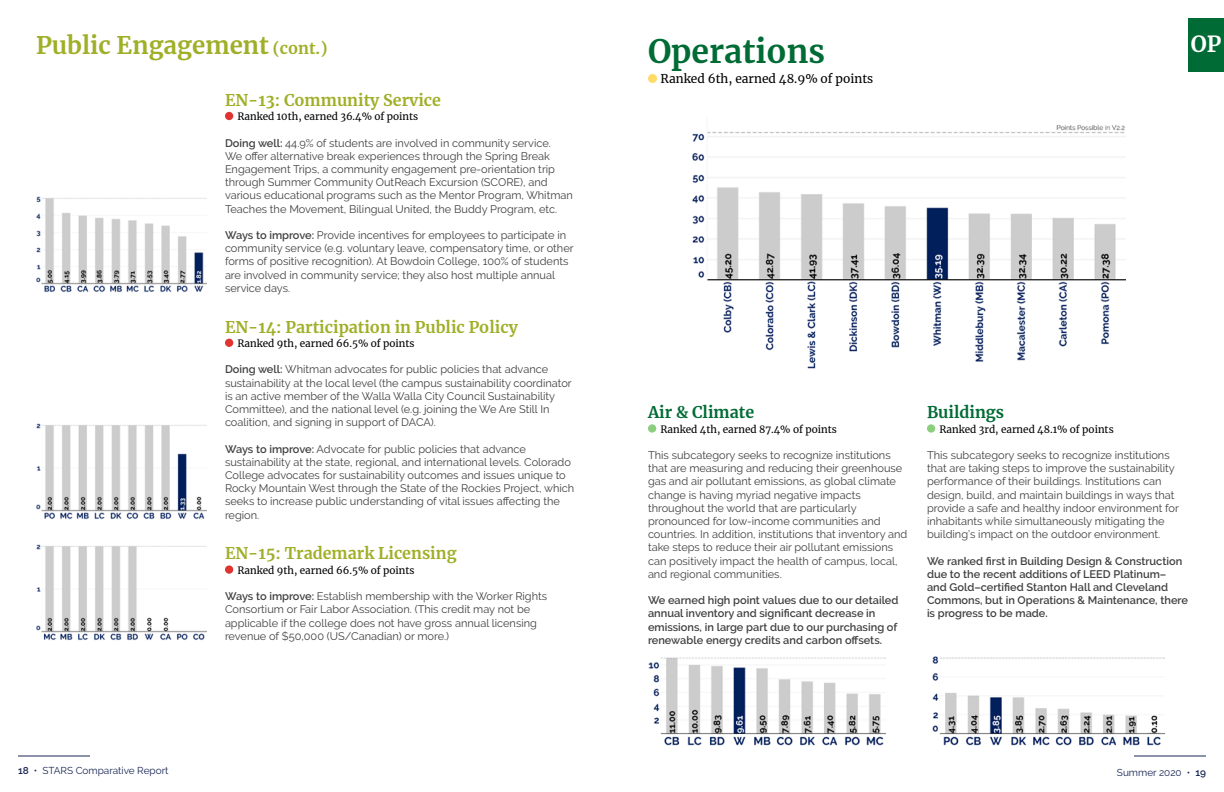
<style>
.page{position:relative;width:1224px;height:792px;background:#fff}
.page>*{position:absolute;margin:0;border:0;box-sizing:border-box;transform-origin:0 0}
.t1{font:700 32px "Merriweather";color:#006b35}
.t2{font:700 24px "Merriweather";color:#a0af28}
.t3{font:700 22px "Merriweather";color:#fff}
.t4{font:700 16px "Merriweather";color:#a0af28}
.t5{font:700 16px "Merriweather";color:#006b35}
.t6{font:12px "Merriweather";color:#000}
.t7{font:11px/13.2px "Raleway";color:#414042}
.t8{font:600 11px/13.2px "Raleway";color:#414042}
.t9{font:10px "Merriweather";color:#000}
.t10{font:10px "Raleway";color:#192755}
.s1{font-size:16px}
.s2{font-weight:600}
</style>
<div class="page">
<div style="left:225px;top:112px;width:8px;height:8px;background:#e03430;border-radius:50%"></div>
<div style="left:225px;top:339px;width:8px;height:8px;background:#e03430;border-radius:50%"></div>
<div style="left:225px;top:565px;width:8px;height:9px;background:#e03430;border-radius:50%"></div>
<img style="left:37px;top:196px;width:169px;height:97px">
<img style="left:37px;top:423px;width:169px;height:97px">
<img style="left:37px;top:544px;width:169px;height:97px">
<div style="left:648px;top:74px;width:9px;height:9px;background:#ffdb67;border-radius:50%"></div>
<img style="left:692px;top:125px;width:433px;height:244px">
<img style="left:648px;top:657px;width:237px;height:89px">
<img style="left:932px;top:656px;width:232px;height:90px">
<div style="left:648px;top:424px;width:8px;height:9px;background:#8ace7e;border-radius:50%"></div>
<div style="left:927px;top:424px;width:8px;height:9px;background:#8ace7e;border-radius:50%"></div>
<div style="left:1188px;top:18px;width:36px;height:54px;background:#006b35"></div>
<hr style="left:1134px;top:756px;width:72px;height:1px;background:#192755">
<hr style="left:18px;top:756px;width:72px;height:1px;background:#192755">
<h2 class="t2" style="left:36px;top:29px;width:293px">Public Engagement <span class="s1">(cont.)</span></h2>
<h1 class="t1" style="left:648px;top:29px;width:179px">Operations</h1>
<p class="t6" style="left:661px;top:70px;width:214px">Ranked 6th, earned 48.9% of points</p>
<h3 class="t4" style="left:225px;top:89px;width:217px">EN-13: Community Service</h3>
<p class="t9" style="left:238px;top:110px;width:182px">Ranked 10th, earned 36.4% of points</p>
<p class="t7" style="left:225px;top:136px;width:349px"><span class="s2">Doing well:</span> 44.9% of students are involved in community service.<br>We offer alternative break experiences through the Spring Break Engagement Trips, a community engagement pre-orientation trip through Summer Community OutReach Excursion (SCORE), and various educational programs such as the Mentor Program, Whitman Teaches the Movement, Bilingual United, the Buddy Program, etc.</p>
<p class="t7" style="left:225px;top:228px;width:350px"><span class="s2">Ways to improve:</span> Provide incentives for employees to participate in community service (e.g. voluntary leave, compensatory time, or other forms of positive recognition). At Bowdoin College, 100% of students are involved in community service; they also host multiple annual service days.</p>
<h3 class="t4" style="left:225px;top:316px;width:294px">EN-14: Participation in Public Policy</h3>
<p class="t9" style="left:238px;top:336px;width:179px">Ranked 9th, earned 66.5% of points</p>
<p class="t7" style="left:225px;top:363px;width:348px"><span class="s2">Doing well:</span> Whitman advocates for public policies that advance sustainability at the local level (the campus sustainability coordinator is an active member of the Walla Walla City Council Sustainability Committee), and the national level (e.g. joining the We Are Still In coalition, and signing in support of DACA).</p>
<p class="t7" style="left:225px;top:442px;width:351px"><span class="s2">Ways to improve:</span> Advocate for public policies that advance sustainability at the state, regional, and international levels. Colorado College advocates for sustainability outcomes and issues unique to Rocky Mountain West through the State of the Rockies Project, which seeks to increase public understanding of vital issues affecting the region.</p>
<h3 class="t4" style="left:225px;top:542px;width:233px">EN-15: Trademark Licensing</h3>
<p class="t9" style="left:238px;top:563px;width:179px">Ranked 9th, earned 66.5% of points</p>
<p class="t7" style="left:225px;top:590px;width:324px"><span class="s2">Ways to improve:</span> Establish membership with the Worker Rights Consortium or Fair Labor Association. (This credit may not be applicable if the college does not have gross annual licensing revenue of $50,000 (US/Canadian) or more.)</p>
<h3 class="t5" style="left:648px;top:401px;width:108px">Air &amp; Climate</h3>
<p class="t9" style="left:661px;top:422px;width:178px">Ranked 4th, earned 87.4% of points</p>
<p class="t7" style="left:648px;top:449px;width:261px">This subcategory seeks to recognize institutions that are measuring and reducing their greenhouse gas and air pollutant emissions, as global climate change is having myriad negative impacts throughout the world that are particularly pronounced for low-income communities and countries. In addition, institutions that inventory and take steps to reduce their air pollutant emissions can positively impact the health of campus, local, and regional communities.</p>
<p class="t8" style="left:648px;top:594px;width:252px">We earned high point values due to our detailed annual inventory and significant decrease in emissions, in large part due to our purchasing of renewable energy credits and carbon offsets.</p>
<h3 class="t3" style="left:1191px;top:29px;width:32px">OP</h3>
<h3 class="t5" style="left:927px;top:401px;width:79px">Buildings</h3>
<p class="t9" style="left:940px;top:422px;width:176px">Ranked 3rd, earned 48.1% of points</p>
<p class="t7" style="left:927px;top:449px;width:253px">This subcategory seeks to recognize institutions that are taking steps to improve the sustainability performance of their buildings. Institutions can design, build, and maintain buildings in ways that provide a safe and healthy indoor environment for inhabitants while simultaneously mitigating the building’s impact on the outdoor environment.</p>
<p class="t8" style="left:927px;top:554px;width:262px">We ranked first in Building Design &amp; Construction due to the recent additions of LEED Platinum– and Gold–certified Stanton Hall and Cleveland Commons, but in Operations &amp; Maintenance, there is progress to be made.</p>
<p class="t10" style="left:18px;top:765px;width:152px"><span class="s2">18</span> • STARS Comparative Report</p>
<p class="t10" style="left:1117px;top:767px;width:91px">Summer 2020 • <span class="s2">19</span></p>
</div>
